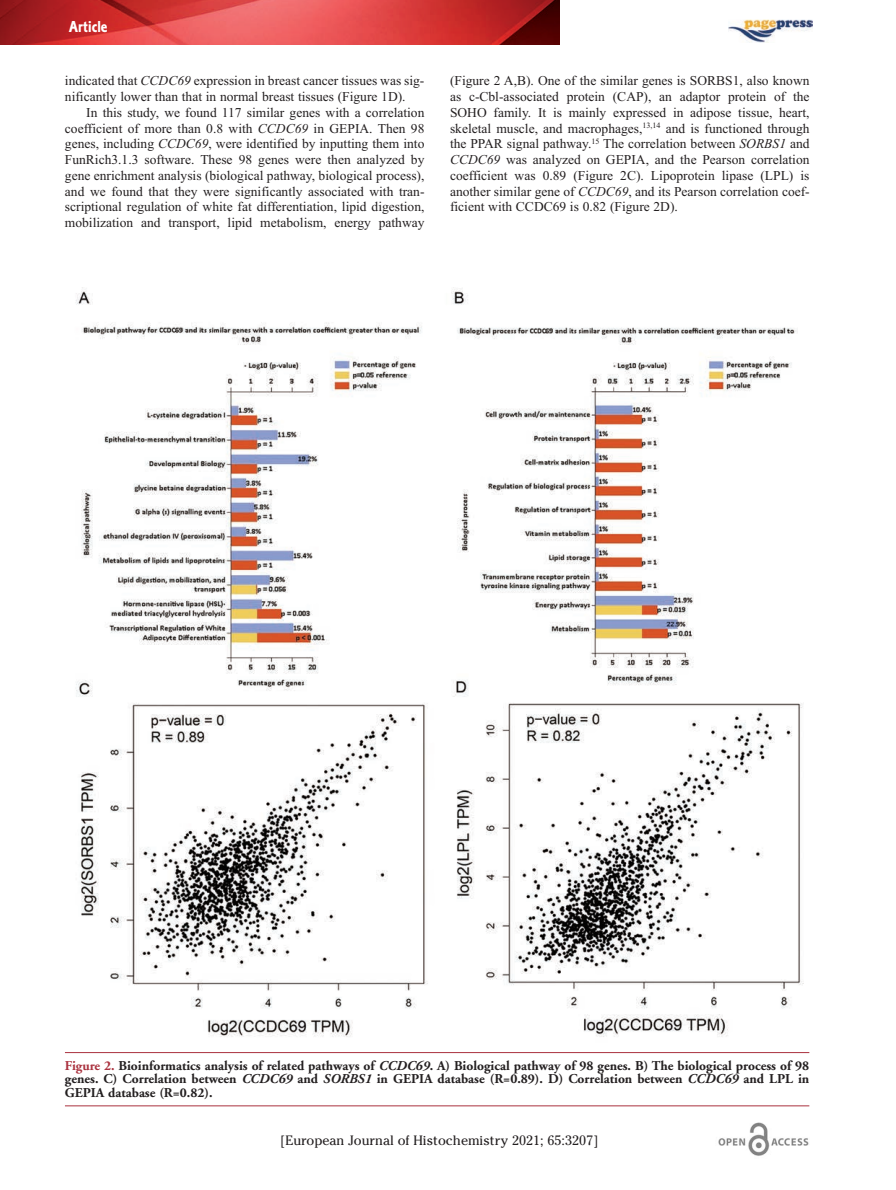
<style>
.page{position:relative;width:896px;height:1190px;background:#fff}
.page>*{position:absolute;margin:0;border:0;box-sizing:border-box;transform-origin:0 0}
.t1{font:16.5px "Corinthian Bold Condensed Plain";color:#fff}
.t2{font:13.5px/15.8px "Times New Roman";color:#231f20;text-align:justify}
.t3{font:700 13.5px/13.5px "Adobe Garamond";color:#231f20;text-align:justify}
.t4{font:13.5px "Cheltenham";color:#231f20}
.s1{font-style:italic}
.s2{color:#aa323f}
</style>
<div class="page">
<svg style="left:0;top:0;width:559px;height:44px;background:#cb3b3c"></svg>
<img style="left:718px;top:1123px;width:91px;height:33px">
<img style="left:728px;top:19px;width:84px;height:24px">
<hr style="left:65px;top:1052px;width:744px;height:1px;background:#aa323f">
<hr style="left:65px;top:1105px;width:744px;height:1px;background:#aa323f">
<img style="left:76px;top:287px;width:728px;height:750px">
<p class="t1" style="left:69px;top:21px;width:40px">Article</p>
<p class="t2" style="left:65px;top:73px;width:361px">indicated that <span class="s1">CCDC69</span> expression in breast cancer tissues was sig&shy;nificantly lower than that in normal breast tissues (Figure 1D).</p>
<p class="t2" style="left:65px;top:104px;width:361px;text-indent:21px">In this study, we found 117 similar genes with a correlation coefficient of more than 0.8 with <span class="s1">CCDC69</span> in GEPIA. Then 98 genes, including <span class="s1">CCDC69</span>, were identified by inputting them into FunRich3.1.3 software. These 98 genes were then analyzed by gene enrichment analysis (biological pathway, biological process), and we found that they were significantly associated with tran&shy;scriptional regulation of white fat differentiation, lipid digestion, mobilization and transport, lipid metabolism, energy pathway</p>
<p class="t2" style="left:450px;top:73px;width:361px">(Figure 2 A,B). One of the similar genes is SORBS1, also known as c-Cbl-associated protein (CAP), an adaptor protein of the SOHO family. It is mainly expressed in adipose tissue, heart, skeletal muscle, and macrophages,<sup>13,14</sup> and is functioned through the PPAR signal pathway.<sup>15</sup> The correlation between <span class="s1">SORBS1</span> and <span class="s1">CCDC69</span> was analyzed on GEPIA, and the Pearson correlation coefficient was 0.89 (Figure 2C). Lipoprotein lipase (LPL) is another similar gene of <span class="s1">CCDC69</span>, and its Pearson correlation coef&shy;ficient with CCDC69 is 0.82 (Figure 2D).</p>
<p class="t3" style="left:65px;top:1060px;width:745px"><span class="s2">Figure 2.</span> Bioinformatics analysis of related pathways of <span class="s1">CCDC69</span>. A) Biological pathway of 98 genes. B) The biological process of 98 genes. C) Correlation between <span class="s1">CCDC69</span> and <span class="s1">SORBS1</span> in GEPIA database (R=0.89). D) Correlation between <span class="s1">CCDC69</span> and LPL in GEPIA database (R=0.82).</p>
<p class="t4" style="left:280px;top:1132px;width:320px">[European Journal of Histochemistry 2021; 65:3207]</p>
</div>
